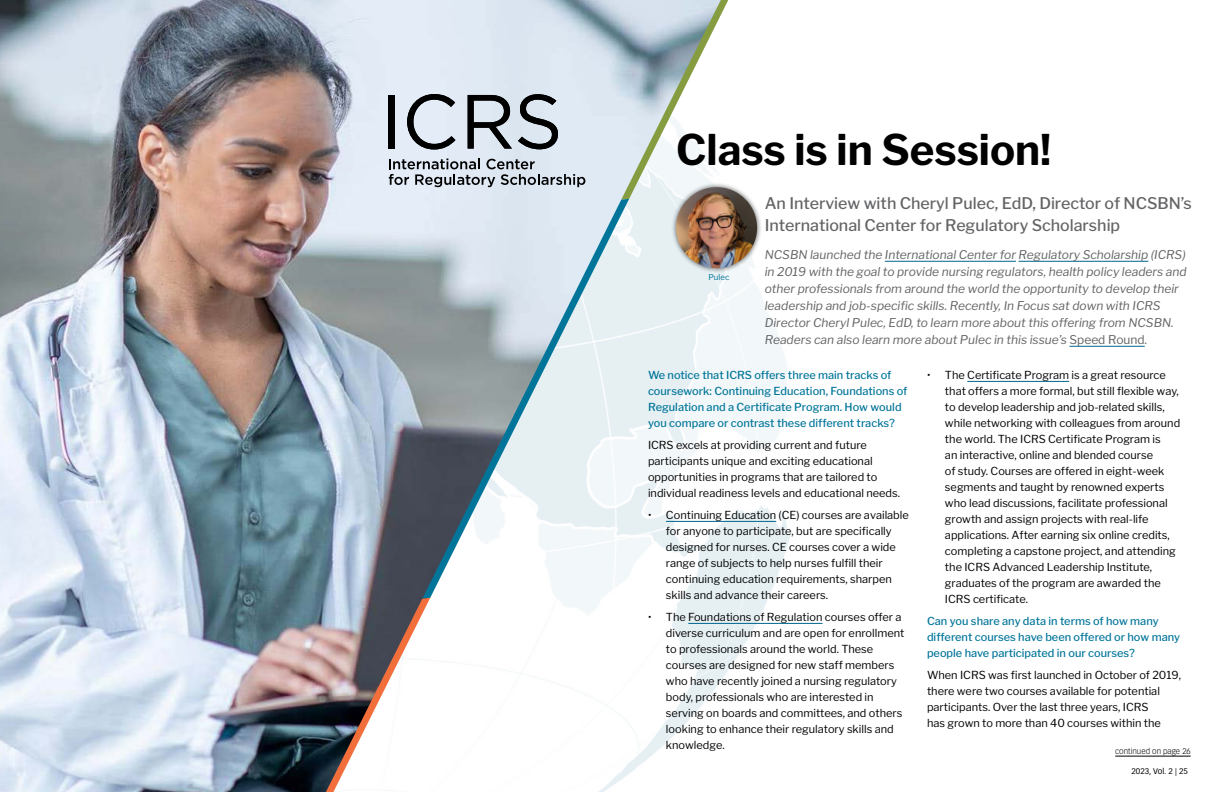
<style>
.page{position:relative;width:1224px;height:792px;background:#fff}
.page>*{position:absolute;margin:0;border:0;box-sizing:border-box;transform-origin:0 0}
.t1{font:700 42px "Libre Franklin";color:#000}
.t2{font:500 16px/22px "Libre Franklin";color:#636466}
.t3{font:italic 12px/17px "Libre Franklin";color:#636466}
.t4{font:11px/16px "Libre Franklin";color:#000}
.t5{font:500 11px/16px "Libre Franklin";color:#007599}
.t6{font:300 8px "Vectora LT Std";color:#000}
.t7{font:8px "Vectora LT Std";color:#000}
.t8{font:8px "Libre Franklin";color:#00759a}
.s1{font-style:normal}
</style>
<div class="page">
<img style="left:725px;top:0;width:191px;height:675px">
<img style="left:0;top:0;width:725px;height:792px">
<svg style="left:621px;top:0;width:107px;height:200px"></svg>
<svg style="left:422px;top:199px;width:207px;height:400px"></svg>
<svg style="left:326px;top:598px;width:104px;height:194px"></svg>
<hr style="left:885px;top:261px;width:131px;height:1px;background:#00658b">
<hr style="left:1019px;top:261px;width:129px;height:1px;background:#00658b">
<hr style="left:1070px;top:346px;width:75px;height:1px;background:#00658b">
<hr style="left:967px;top:381px;width:102px;height:1px;background:#00658b">
<hr style="left:1115px;top:756px;width:76px;height:1px;background:#000">
<div style="left:671px;top:182px;width:91px;height:91px;background:#000;opacity:.6"></div>
<img style="left:676px;top:187px;width:81px;height:81px;border-radius:40px">
<hr style="left:666px;top:521px;width:110px;height:1px;background:#00658b">
<hr style="left:688px;top:623px;width:134px;height:1px;background:#00658b">
<svg style="left:389px;top:158px;width:196px;height:29px"></svg>
<div style="left:389px;top:95px;width:6px;height:54px;background:#000"></div>
<svg style="left:407px;top:94px;width:48px;height:55px"></svg>
<svg style="left:468px;top:95px;width:44px;height:54px"></svg>
<svg style="left:518px;top:94px;width:40px;height:55px"></svg>
<h1 class="t1" style="left:676px;top:124px;width:377px">Class is in Session!</h1>
<h2 class="t2" style="left:765px;top:192px;width:429px">An Interview with Cheryl Pulec, EdD, Director of NCSBN’s<br>International Center for Regulatory Scholarship</h2>
<p class="t3" style="left:765px;top:246px;width:423px">NCSBN launched the International Center for Regulatory Scholarship (ICRS) in 2019 with the goal to provide nursing regulators, health policy leaders and other professionals from around the world the opportunity to develop their leadership and job-specific skills. Recently, In Focus sat down with ICRS Director Cheryl Pulec, EdD, to learn more about this offering from NCSBN.<br>Readers can also learn more about Pulec in this issue’s <span class="s1">Speed Round</span>.</p>
<p class="t4" style="left:945px;top:367px;width:237px;text-indent:-18px">• The Certificate Program is a great resource that offers a more formal, but still flexible way, to develop leadership and job-related skills, while networking with colleagues from around the world. The ICRS Certificate Program is<br>an interactive, online and blended course<br>of study. Courses are offered in eight-week segments and taught by renowned experts who lead discussions, facilitate professional growth and assign projects with real-life applications. After earning six online credits, completing a capstone project, and attending the ICRS Advanced Leadership Institute, graduates of the program are awarded the ICRS certificate.</p>
<p class="t5" style="left:927px;top:613px;width:255px">Can you share any data in terms of how many different courses have been offered or how many people have participated in our courses?</p>
<p class="t4" style="left:927px;top:667px;width:256px">When ICRS was first launched in October of 2019, there were two courses available for potential participants. Over the last three years, ICRS<br>has grown to more than 40 courses within the</p>
<p class="t6" style="left:1115px;top:747px;width:77px">continued on page 26</p>
<p class="t8" style="left:708px;top:273px;width:23px">Pulec</p>
<p class="t5" style="left:648px;top:367px;width:261px">We notice that ICRS offers three main tracks of coursework: Continuing Education, Foundations of Regulation and a Certificate Program. How would you compare or contrast these different tracks?</p>
<p class="t4" style="left:648px;top:437px;width:254px">ICRS excels at providing current and future participants unique and exciting educational opportunities in programs that are tailored to individual readiness levels and educational needs.</p>
<p class="t4" style="left:666px;top:507px;width:244px;text-indent:-18px">• Continuing Education (CE) courses are available for anyone to participate, but are specifically designed for nurses. CE courses cover a wide range of subjects to help nurses fulfill their continuing education requirements, sharpen skills and advance their careers.</p>
<p class="t4" style="left:666px;top:609px;width:240px;text-indent:-18px">• The Foundations of Regulation courses offer a diverse curriculum and are open for enrollment to professionals around the world. These courses are designed for new staff members who have recently joined a nursing regulatory body, professionals who are interested in serving on boards and committees, and others looking to enhance their regulatory skills and knowledge.</p>
<p class="t7" style="left:1132px;top:767px;width:58px">2023, Vol. 2 | 25</p>
</div>
